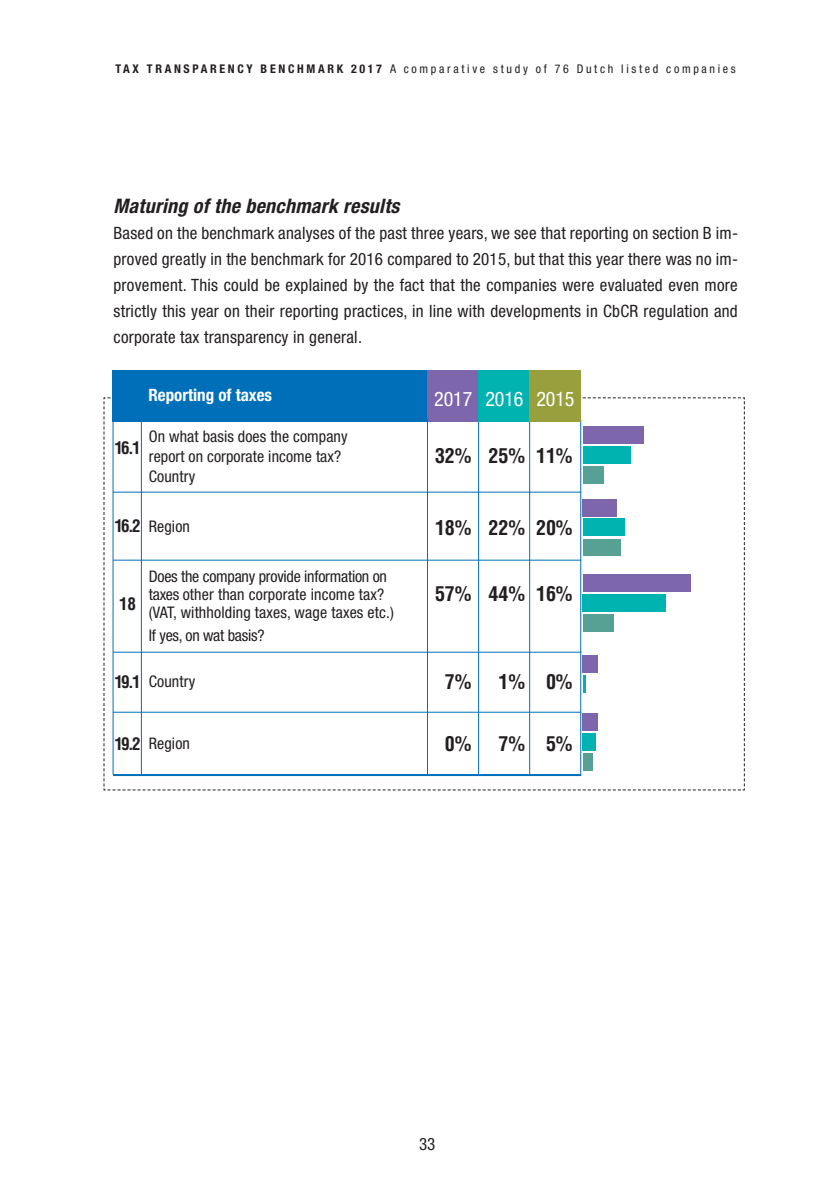
<style>
.page{position:relative;width:840px;height:1191px;background:#fff}
.page>*{position:absolute;margin:0;border:0;box-sizing:border-box;transform-origin:0 0}
.t1{font:700 condensed 20px "Helvetica";letter-spacing:-.005em;color:#231f20}
.t2{font:italic 700 condensed 20px "Helvetica Neue LT Std";letter-spacing:.015em;color:#231f20}
.t3{font:condensed 20px "Helvetica Neue LT Std";letter-spacing:-.005em;color:#fff}
.t4{font:condensed 17px/26px "Helvetica Neue LT Std";letter-spacing:.015em;color:#231f20;text-align:justify}
.t5{font:700 condensed 17px "Helvetica";letter-spacing:-.1em;color:#231f20}
.t6{font:700 condensed 17px "Helvetica Neue LT Std";color:#fff}
.t7{font:condensed 16px/20px "Helvetica Neue LT Std";letter-spacing:.005em;color:#231f20}
.t8{font:condensed 16px "Helvetica Neue LT Std";letter-spacing:-.015em;color:#231f20}
.t9{font:condensed 12px "Helvetica Neue LT Std";letter-spacing:.22em;color:#231f20}
.s1{font-weight:700}
.s2{color:#006fba}
</style>
<div class="page">
<div style="left:112px;top:370px;width:468px;height:51px;background:#006fba"></div>
<div style="left:427px;top:370px;width:51px;height:51px;background:#7e66ac"></div>
<div style="left:478px;top:370px;width:51px;height:51px;background:#00b2b0"></div>
<div style="left:529px;top:370px;width:51px;height:51px;background:#97a03d"></div>
<svg style="left:103px;top:397px;width:642px;height:394px"></svg>
<div style="left:582px;top:655px;width:15px;height:17px;background:#7e66ac"></div>
<div style="left:582px;top:733px;width:13px;height:17px;background:#00b2b0"></div>
<div style="left:582px;top:714px;width:15px;height:17px;background:#7e66ac"></div>
<div style="left:582px;top:753px;width:10px;height:17px;background:#56a193"></div>
<p class="t9" style="left:115px;top:65px;width:621px"><span class="s1">TAX TRANSPARENCY BENCHMARK 2017</span> A comparative study of 76 Dutch listed companies</p>
<p class="t2" style="left:113px;top:198px;width:287px">Maturing of the benchmark results</p>
<p class="t4" style="left:113px;top:221px;width:625px">Based on the benchmark analyses of the past three years, we see that reporting on section B im&shy;proved greatly in the benchmark for 2016 compared to 2015, but that this year there was no im&shy;provement. This could be explained by the fact that the companies were evaluated even more strictly this year on their reporting practices, in line with developments in CbCR regulation and corporate tax transparency in general.</p>
<p class="t6" style="left:120px;top:388px;width:153px"><span class="s2">B.</span> Reporting of taxes</p>
<p class="t5" style="left:114px;top:438px;width:28px">16.1</p>
<p class="t5" style="left:114px;top:516px;width:28px">16.2</p>
<p class="t5" style="left:119px;top:594px;width:18px">18</p>
<p class="t5" style="left:114px;top:672px;width:28px">19.1</p>
<p class="t7" style="left:149px;top:428px;width:200px">On what basis does the company report on corporate income tax?<br>Country</p>
<p class="t7" style="left:149px;top:518px;width:42px">Region</p>
<p class="t7" style="left:149px;top:569px;width:246px;line-height:18px">Does the company provide information on taxes other than corporate income tax? (VAT, withholding taxes, wage taxes etc.)</p>
<p class="t8" style="left:149px;top:629px;width:117px">If yes, on wat basis?</p>
<p class="t7" style="left:149px;top:673px;width:48px">Country</p>
<p class="t5" style="left:114px;top:734px;width:28px">19.2</p>
<p class="t7" style="left:149px;top:735px;width:42px">Region</p>
<p class="t3" style="left:434px;top:391px;width:142px">2017 2016 2015</p>
<p class="t1" style="left:435px;top:444px;width:139px">32% 25% 11%</p>
<p class="t1" style="left:435px;top:516px;width:139px">18% 22% 20%</p>
<p class="t1" style="left:435px;top:582px;width:139px">57% 44% 16%</p>
<p class="t1" style="left:444px;top:670px;width:28px">7%</p>
<p class="t1" style="left:498px;top:670px;width:75px">1% 0%</p>
<p class="t1" style="left:444px;top:732px;width:28px">0%</p>
<p class="t1" style="left:498px;top:732px;width:75px">7% 5%</p>
<p class="t4" style="left:419px;top:1132px;width:18px">33</p>
</div>
